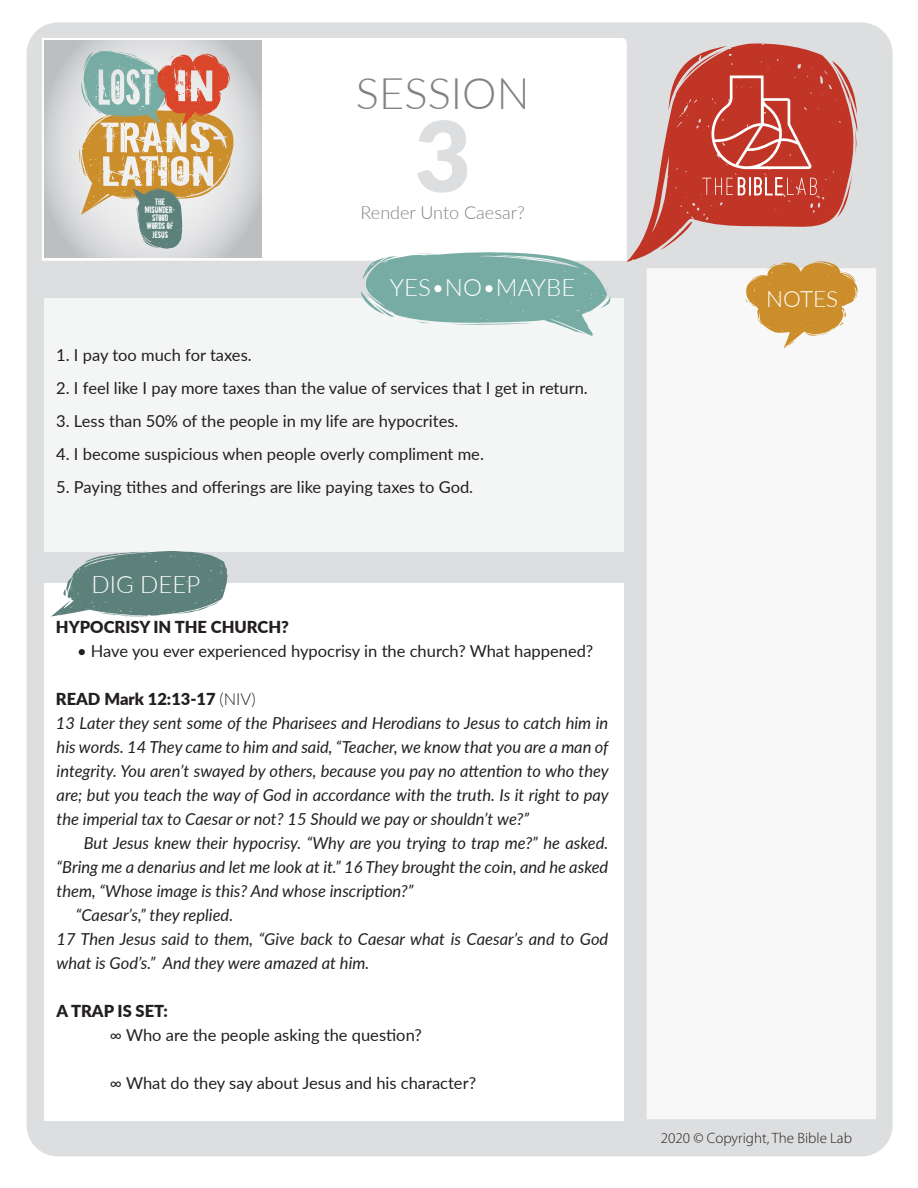
<style>
.page{position:relative;width:918px;height:1188px;background:#fff}
.page>*{position:absolute;margin:0;border:0;box-sizing:border-box;transform-origin:0 0}
.t1{font:900 97.5px "Lato";color:rgb(209 211 212/.74)}
.t2{font:300 43.5px "Lato";color:#808285}
.t3{font:300 24px "Lato";color:#fff}
.t4{font:300 22.5px "Lato";color:#fff}
.t5{font:300 18px "Lato";color:#808285}
.t6{font:italic 16.5px/24px "Lato";color:#231f20}
.t7{font:16.5px "Lato";color:#231f20}
.t8{font:900 16.5px "Lato";color:#231f20}
.t9{font:300 15px "Myriad Pro";color:#231f20}
.t10{font:8.85px/8.2px "Downcome";color:#fff;text-align:center;scale:.93 1}
.s1{font-weight:900;font-style:normal}
.s2{font-weight:300;font-style:normal}
</style>
<div class="page">
<div style="left:27px;top:22px;width:866px;height:1134px;background:#dddedf;border-radius:31px"></div>
<div style="left:45px;top:583px;width:579px;height:538px;background:#fff"></div>
<div style="left:45px;top:298px;width:579px;height:254px;background:#f4f5f5"></div>
<div style="left:42px;top:38px;width:585px;height:223px;background:#fff"></div>
<div style="left:647px;top:268px;width:229px;height:851px;background:#f8f8f8"></div>
<svg style="left:745px;top:262px;width:113px;height:87px"></svg>
<svg style="left:854px;top:95px;width:3px;height:59px"></svg>
<svg style="left:626px;top:43px;width:228px;height:219px"></svg>
<svg style="left:661px;top:221px;width:31px;height:29px"></svg>
<svg style="left:361px;top:252px;width:251px;height:84px"></svg>
<svg style="left:51px;top:551px;width:177px;height:66px"></svg>
<svg style="left:702px;top:177px;width:115px;height:19px;background:#cf6358"></svg>
<svg style="left:668px;top:46px;width:144px;height:123px;background:#c85449"></svg>
<svg style="left:45px;top:41px;width:216px;height:217px"></svg>
<svg style="left:73px;top:50px;width:161px;height:199px"></svg>
<h2 class="t2" style="left:356px;top:63px;width:175px">SESSION</h2>
<p class="t10" style="left:145px;top:197px;width:35px">The<br>Misunder&shy;stood<br>Words of<br>Jesus</p>
<h1 class="t1" style="left:415px;top:83px;width:58px">3</h1>
<p class="t5" style="left:361px;top:200px;width:166px">Render Unto Caesar?</p>
<h3 class="t3" style="left:390px;top:271px;width:187px">YES•NO•MAYBE</h3>
<p class="t7" style="left:56px;top:344px;width:197px">1. I pay too much for taxes.</p>
<p class="t7" style="left:56px;top:377px;width:533px">2. I feel like I pay more taxes than the value of services that I get in return.</p>
<p class="t7" style="left:56px;top:410px;width:404px">3. Less than 50% of the people in my life are hypocrites.</p>
<p class="t7" style="left:56px;top:443px;width:429px">4. I become suspicious when people overly compliment me.</p>
<p class="t7" style="left:56px;top:476px;width:418px">5. Paying tithes and offerings are like paying taxes to God.</p>
<h3 class="t3" style="left:92px;top:568px;width:110px">DIG DEEP</h3>
<p class="t8" style="left:56px;top:614px;width:235px">HYPOCRISY IN THE CHURCH?</p>
<p class="t7" style="left:77px;top:639px;width:518px">• Have you ever experienced hypocrisy in the church? What happened?</p>
<p class="t6" style="left:56px;top:686px;width:554px"><span class="s1">READ Mark 12:13-17</span> <span class="s2">(NIV)<br></span>13 Later they sent some of the Pharisees and Herodians to Jesus to catch him in his words. 14 They came to him and said, “Teacher, we know that you are a man of integrity. You aren’t swayed by others, because you pay no attention to who they are; but you teach the way of God in accordance with the truth. Is it right to pay the imperial tax to Caesar or not? 15 Should we pay or shouldn’t we?”</p>
<p class="t6" style="left:84px;top:830px;width:526px">But Jesus knew their hypocrisy. “Why are you trying to trap me?” he asked.</p>
<p class="t6" style="left:57px;top:854px;width:553px">“Bring me a denarius and let me look at it.” 16 They brought the coin, and he asked</p>
<p class="t6" style="left:57px;top:878px;width:358px">them, “Whose image is this? And whose inscription?”</p>
<p class="t6" style="left:76px;top:902px;width:159px">“Caesar’s,” they replied.</p>
<p class="t6" style="left:57px;top:926px;width:553px">17 Then Jesus said to them, “Give back to Caesar what is Caesar’s and to God</p>
<p class="t6" style="left:57px;top:950px;width:314px">what is God’s.” And they were amazed at him.</p>
<p class="t8" style="left:57px;top:998px;width:113px">A TRAP IS SET:</p>
<p class="t7" style="left:110px;top:1023px;width:313px">∞ Who are the people asking the question?</p>
<p class="t7" style="left:110px;top:1071px;width:368px">∞ What do they say about Jesus and his character?</p>
<h3 class="t4" style="left:766px;top:283px;width:73px">NOTES</h3>
<p class="t9" style="left:661px;top:1129px;width:193px">2020 © Copyright, The Bible Lab</p>
</div>
